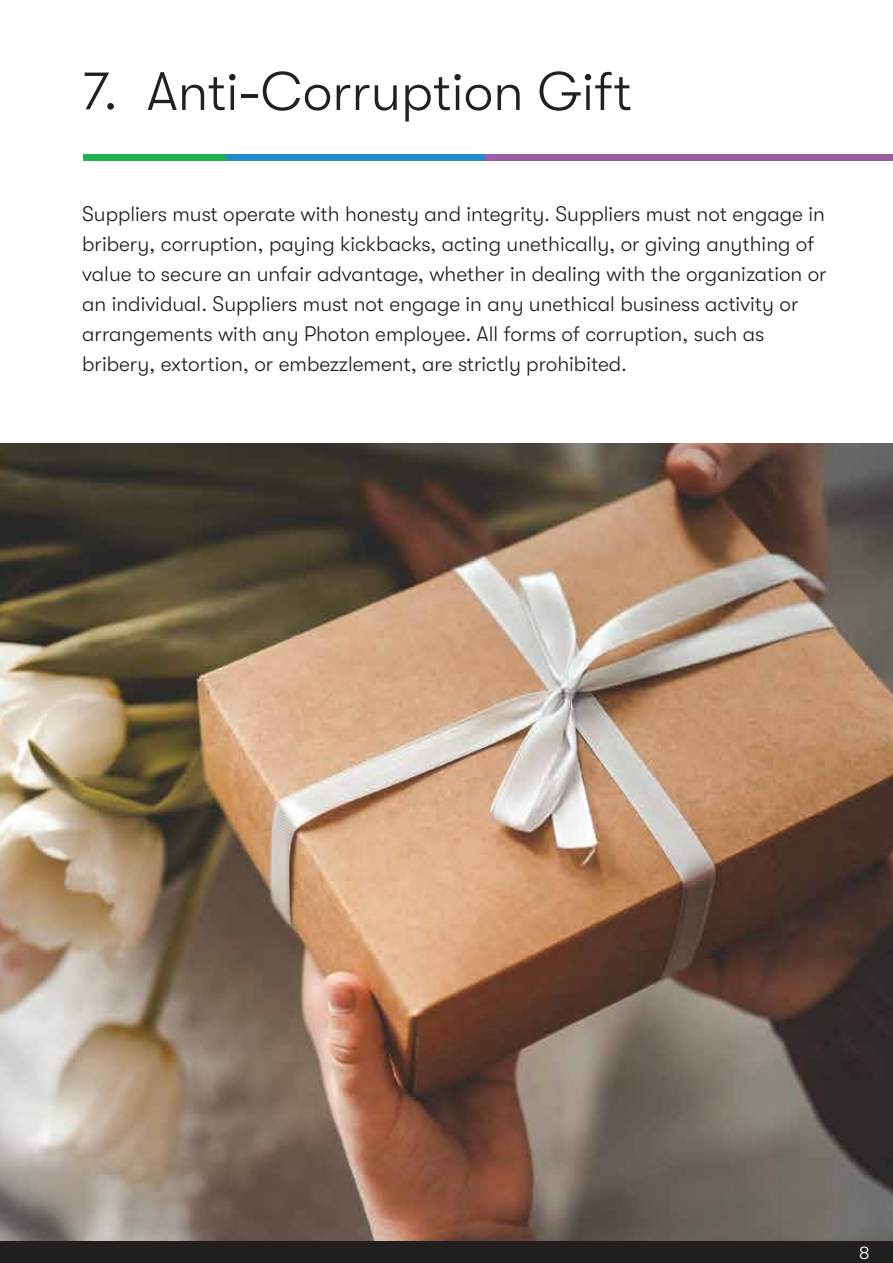
<style>
.page{position:relative;width:893px;height:1263px;background:#fff}
.page>*{position:absolute;margin:0;border:0;box-sizing:border-box;transform-origin:0 0}
.t1{font:300 54px "GT Walsheim";color:#231f20}
.t2{font:300 21px/30px "GT Walsheim";color:#231f20}
.t3{font:300 18px "GT Walsheim";color:#fff}
</style>
<div class="page">
<img style="left:0;top:444px;width:893px;height:797px">
<div style="left:83px;top:154px;width:164px;height:7px;background:#20b24b"></div>
<div style="left:227px;top:154px;width:258px;height:7px;background:#248ccc"></div>
<div style="left:485px;top:154px;width:408px;height:7px;background:#9d5ea6"></div>
<div style="left:0;top:1241px;width:893px;height:22px;background:#231f20"></div>
<h1 class="t1" style="left:82px;top:61px;width:38px">7.</h1>
<h1 class="t1" style="left:147px;top:61px;width:487px">Anti-Corruption Gift</h1>
<p class="t2" style="left:82px;top:199px;width:746px">Suppliers must operate with honesty and integrity. Suppliers must not engage in bribery, corruption, paying kickbacks, acting unethically, or giving anything of value to secure an unfair advantage, whether in dealing with the organization or an individual. Suppliers must not engage in any unethical business activity or arrangements with any Photon employee. All forms of corruption, such as bribery, extortion, or embezzlement, are strictly prohibited.</p>
<p class="t3" style="left:859px;top:1242px;width:12px">8</p>
</div>
